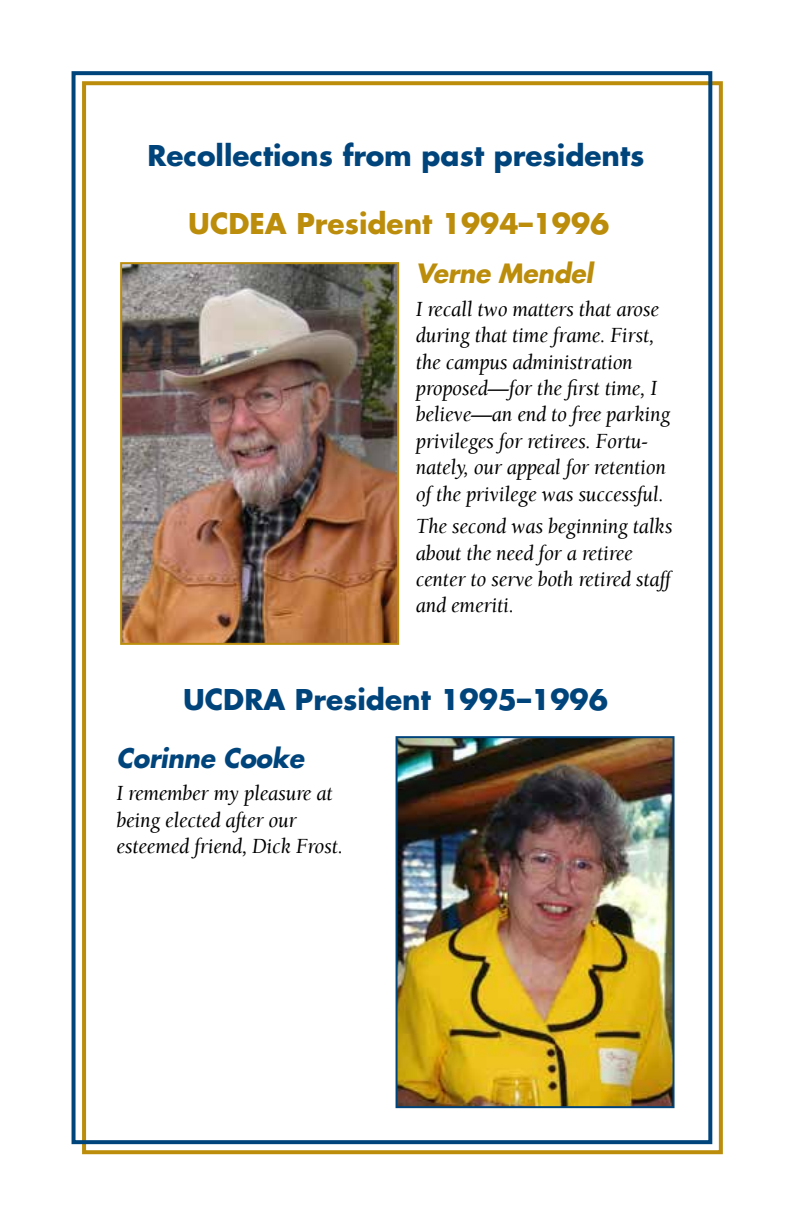
<style>
.page{position:relative;width:792px;height:1224px;background:#fff}
.page>*{position:absolute;margin:0;border:0;box-sizing:border-box;transform-origin:0 0}
.t1{font:700 28px "Futura UC Davis";color:#00447c}
.t2{font:700 28px "Futura UC Davis";color:#bb8d0b}
.t3{font:italic 700 26px "Futura UC Davis";letter-spacing:-.01em;color:#00447c;scale:.96 1}
.t4{font:italic 700 26px "Futura UC Davis";letter-spacing:-.01em;color:#bb8d0b;scale:.96 1}
.t5{font:italic 500 22px/26.4px "Berkeley UC Davis";letter-spacing:-.01em;color:#000;scale:.96 1}
</style>
<div class="page">
<div style="left:82px;top:81px;width:641px;height:1073px;border:4px solid #bb8d0b"></div>
<div style="left:72px;top:71px;width:640px;height:1073px;border:4px solid #00447c"></div>
<img style="left:123px;top:265px;width:273px;height:377px">
<div style="left:120px;top:262px;width:279px;height:383px;border:2px solid #bb8d0b"></div>
<img style="left:399px;top:739px;width:273px;height:366px">
<div style="left:396px;top:736px;width:279px;height:372px;border:2px solid #00447c"></div>
<p class="t1" style="left:147px;top:137px;width:499px">Recollections from past presidents</p>
<p class="t2" style="left:188px;top:205px;width:423px">UCDEA President 1994–1996</p>
<p class="t4" style="left:416px;top:256px;width:186px">Verne Mendel</p>
<p class="t5" style="left:416px;top:295px;width:266px">I recall two matters that arose during that time frame. First, the campus administration proposed—for the first time, I believe—an end to free parking privileges for retirees. Fortu&shy;nately, our appeal for retention of the privilege was successful.</p>
<p class="t5" style="left:416px;top:513px;width:269px">The second was beginning talks about the need for a retiree center to serve both retired staff and emeriti.</p>
<p class="t1" style="left:183px;top:680px;width:426px">UCDRA President 1995–1996</p>
<p class="t3" style="left:117px;top:741px;width:197px">Corinne Cooke</p>
<p class="t5" style="left:117px;top:780px;width:237px">I remember my pleasure at being elected after our esteemed friend, Dick Frost.</p>
</div>
